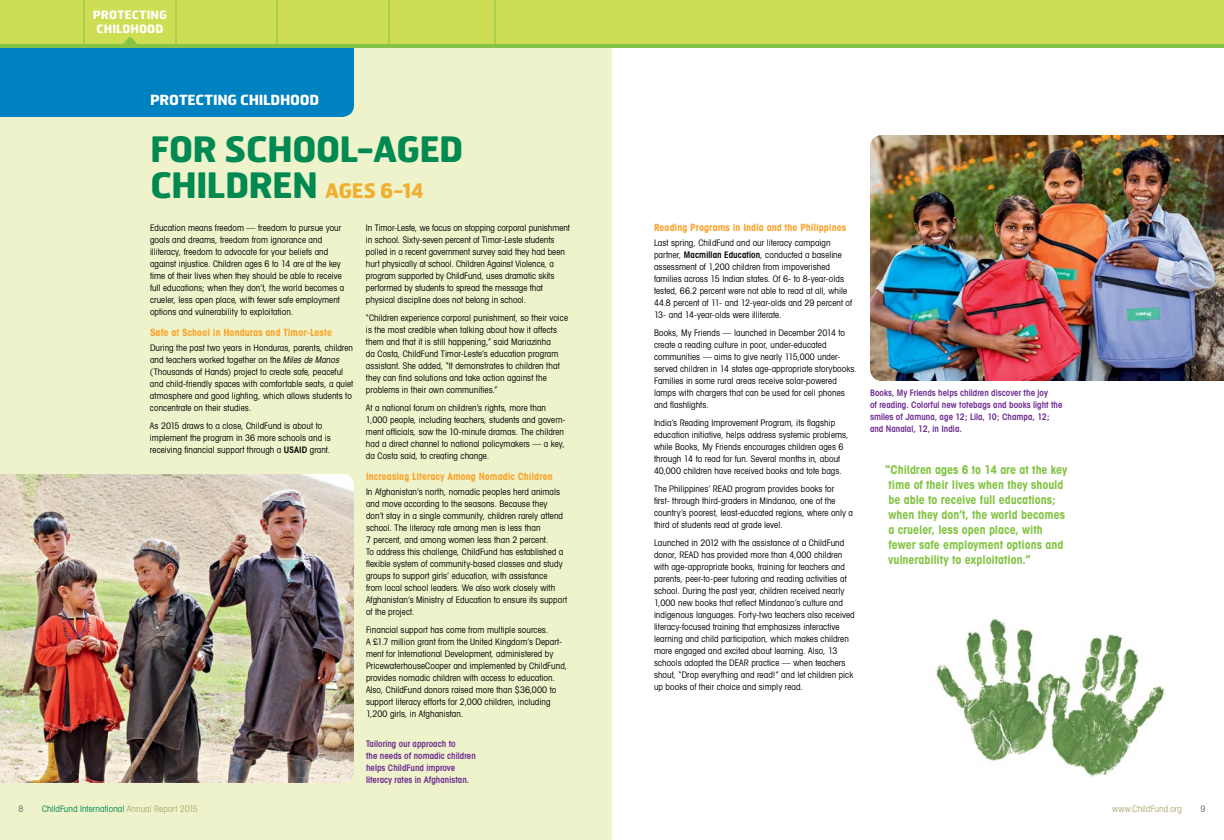
<style>
.page{position:relative;width:1224px;height:840px;background:#fff}
.page>*{position:absolute;margin:0;border:0;box-sizing:border-box;transform-origin:0 0}
.t1{font:700 35px/36px "Hermes FB";letter-spacing:-.03em;color:#008a52}
.t2{font:700 14px "Hermes FB";letter-spacing:-.02em;color:#fff}
.t3{font:700 condensed 12px/15px "Avant Garde";letter-spacing:-.005em;color:#85c446}
.t4{font:700 11.5px/13.9px "Hermes FB";letter-spacing:.005em;color:#fff;text-align:center}
.t5{font:700 condensed 10px "Avant Garde";letter-spacing:.005em;color:#faa42c}
.t6{font:condensed 9px/12px "Avant Garde";letter-spacing:.01em;color:#000}
.t7{font:600 condensed 9px/12px "Avant Garde";color:#6f2c91}
.t8{font:condensed 9px "Avant Garde";letter-spacing:.005em;color:#008a52}
.t9{font:condensed 9px "Avant Garde";letter-spacing:.005em;color:#b0aa70}
.t10{font:condensed 9px "Avant Garde";color:#717073}
.s1{font-size:20px;color:#f1ae2f}
.s2{font-style:italic}
.s3{font-weight:600}
.s4{color:#b0aa70}
</style>
<div class="page">
<div style="left:0;top:39px;width:612px;height:801px;background:#eef3cb"></div>
<img style="left:0;top:474px;width:354px;height:309px">
<img style="left:870px;top:135px;width:354px;height:246px">
<img style="left:936px;top:618px;width:228px;height:159px">
<div style="left:612px;top:0;width:612px;height:44px;background:#cede54"></div>
<hr style="left:0;top:44px;width:1224px;height:4px;background:#85c446">
<div style="left:0;top:0;width:612px;height:44px;background:#cede54"></div>
<hr style="left:84px;top:0;width:1px;height:44px;background:#85c446">
<hr style="left:176px;top:0;width:1px;height:44px;background:#85c446">
<hr style="left:388px;top:0;width:2px;height:44px;background:#85c446">
<hr style="left:495px;top:0;width:1px;height:44px;background:#85c446">
<hr style="left:276px;top:0;width:2px;height:44px;background:#85c446">
<svg style="left:0;top:36px;width:354px;height:81px;background:#1a8eaf"></svg>
<p class="t4" style="left:93px;top:8px;width:76px">PROTECTING<br>CHILDHOOD</p>
<h2 class="t2" style="left:150px;top:91px;width:171px">PROTECTING CHILDHOOD</h2>
<h1 class="t1" style="left:150px;top:130px;width:315px">FOR SCHOOL-AGED<br>CHILDREN <span class="s1">AGES 6-14</span></h1>
<p class="t6" style="left:150px;top:222px;width:196px">Education means freedom — freedom to pursue your goals and dreams, freedom from ignorance and illiteracy, freedom to advocate for your beliefs and against injustice. Children ages 6 to 14 are at the key time of their lives when they should be able to receive full educations; when they don’t, the world becomes a crueler, less open place, with fewer safe employment options and vulnerability to exploitation.</p>
<p class="t5" style="left:150px;top:326px;width:184px">Safe at School in Honduras and Timor-Leste</p>
<p class="t6" style="left:150px;top:342px;width:205px">During the past two years in Honduras, parents, children and teachers worked together on the <span class="s2">MilesdeManos </span>(Thousands of Hands) project to create safe, peaceful and child-friendly spaces with comfortable seats, a quiet atmosphere and good lighting, which allows students to concentrate on their studies.</p>
<p class="t6" style="left:150px;top:420px;width:182px">As 2015 draws to a close, ChildFund is about to implement the program in 36 more schools and is receiving financial support through a <span class="s3">USAID</span> grant.</p>
<p class="t10" style="left:19px;top:803px;width:7px">8</p>
<p class="t8" style="left:42px;top:803px;width:157px">ChildFund International <span class="s4">Annual Report 2015</span></p>
<p class="t6" style="left:366px;top:222px;width:205px">In Timor-Leste, we focus on stopping corporal punishment in school. Sixty-seven percent of Timor-Leste students polled in a recent government survey said they had been hurt physically at school. Children Against Violence, a program supported by ChildFund, uses dramatic skits performed by students to spread the message that physical discipline does not belong in school.</p>
<p class="t6" style="left:366px;top:312px;width:204px">“Children experience corporal punishment, so their voice is the most credible when talking about how it affects them and that it is still happening,” said Mariazinha<br>da Costa, ChildFund Timor-Leste’s education program assistant. She added, “It demonstrates to children that they can find solutions and take action against the problems in their own communities.”</p>
<p class="t6" style="left:366px;top:402px;width:201px">At a national forum on children’s rights, more than 1,000 people, including teachers, students and govern&shy;ment officials, saw the 10-minute dramas. The children had a direct channel to national policymakers — a key, da Costa said, to creating change.</p>
<p class="t5" style="left:366px;top:470px;width:188px">Increasing Literacy Among Nomadic Children</p>
<p class="t6" style="left:366px;top:486px;width:203px">In Afghanistan’s north, nomadic peoples herd animals and move according to the seasons. Because they don’t stay in a single community, children rarely attend school. The literacy rate among men is less than<br>7 percent, and among women less than 2 percent.<br>To address this challenge, ChildFund has established a flexible system of community-based classes and study groups to support girls’ education, with assistance<br>from local school leaders. We also work closely with Afghanistan’s Ministry of Education to ensure its support of the project.</p>
<p class="t6" style="left:366px;top:624px;width:203px">Financial support has come from multiple sources.<br>A £1.7 million grant from the United Kingdom’s Depart&shy;ment for International Development, administered by PricewaterhouseCooper and implemented by ChildFund, provides nomadic children with access to education.<br>Also, ChildFund donors raised more than $36,000 to support literacy efforts for 2,000 children, including 1,200 girls, in Afghanistan.</p>
<p class="t7" style="left:366px;top:738px;width:111px">Tailoring our approach to<br>the needs of nomadic children helps ChildFund improve literacy rates in Afghanistan.</p>
<p class="t5" style="left:654px;top:221px;width:194px">Reading Programs in India and the Philippines</p>
<p class="t6" style="left:654px;top:237px;width:200px">Last spring, ChildFund and our literacy campaign partner, <span class="s3">Macmillan Education</span>, conducted a baseline assessment of 1,200 children from impoverished families across 15 Indian states. Of 6- to 8-year-olds tested, 66.2 percent were not able to read at all, while 44.8 percent of 11- and 12-year-olds and 29 percent of 13- and 14-year-olds were illiterate.</p>
<p class="t6" style="left:654px;top:327px;width:204px">Books, My Friends — launched in December 2014 to create a reading culture in poor, under-educated communities — aims to give nearly 115,000 under&shy;served children in 14 states age-appropriate storybooks.<br>Families in some rural areas receive solar-powered lamps with chargers that can be used for cell phones and flashlights.</p>
<p class="t6" style="left:654px;top:417px;width:196px">India’s Reading Improvement Program, its flagship education initiative, helps address systemic problems, while Books, My Friends encourages children ages 6 through 14 to read for fun. Several months in, about 40,000 children have received books and tote bags.</p>
<p class="t6" style="left:654px;top:483px;width:201px">The Philippines’ READ program provides books for<br>first- through third-graders in Mindanao, one of the country’s poorest, least-educated regions, where only a third of students read at grade level.</p>
<p class="t6" style="left:654px;top:537px;width:202px">Launched in 2012 with the assistance of a ChildFund donor, READ has provided more than 4,000 children with age-appropriate books, training for teachers and parents, peer-to-peer tutoring and reading activities at school. During the past year, children received nearly 1,000 new books that reflect Mindanao’s culture and indigenous languages. Forty-two teachers also received literacy-focused training that emphasizes interactive learning and child participation, which makes children more engaged and excited about learning. Also, 13 schools adopted the DEAR practice — when teachers shout, “Drop everything and read!” and let children pick up books of their choice and simply read.</p>
<p class="t7" style="left:870px;top:387px;width:194px">Books, My Friends helps children discover the joy<br>of reading. Colorful new totebags and books light the smiles of Jamuna, age 12; Lila, 10; Champa, 12; and Nanalal, 12, in India.</p>
<p class="t3" style="left:885px;top:462px;width:184px">“Children ages 6 to 14 are at the key time of their lives when they should be able to receive full educations; when they don’t, the world becomes a crueler, less open place, with fewer safe employment options and vulnerability to exploitation.”</p>
<p class="t9" style="left:1112px;top:803px;width:71px">www.ChildFund.org</p>
<p class="t10" style="left:1200px;top:803px;width:7px">9</p>
</div>
